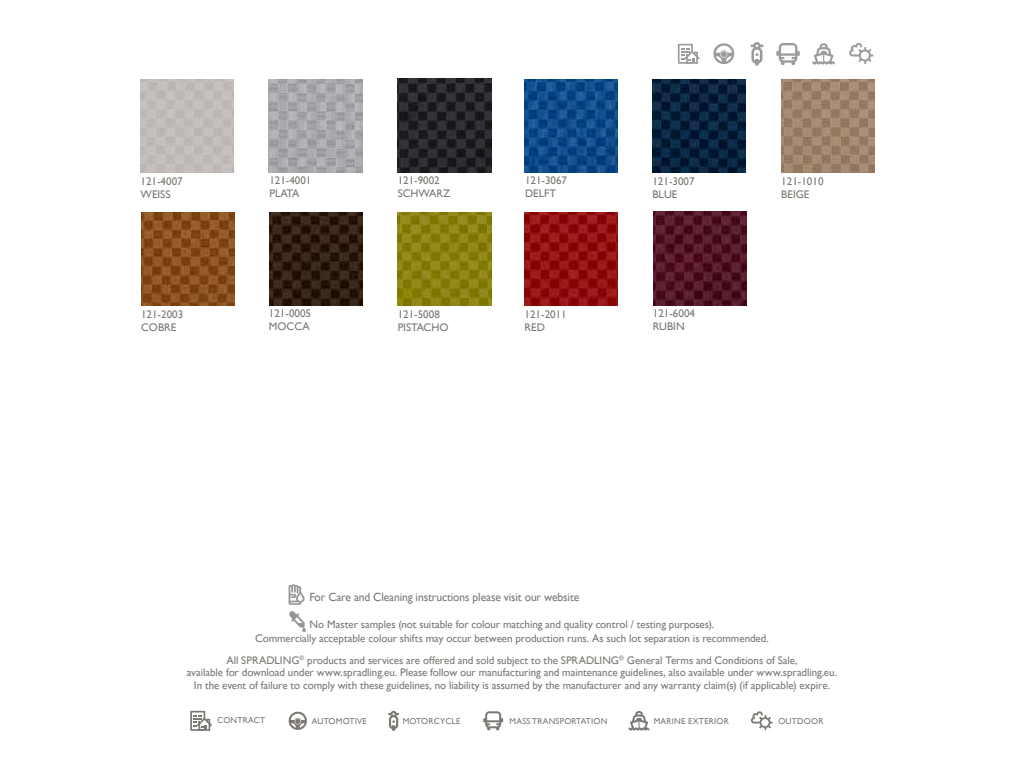
<style>
.page{position:relative;width:1024px;height:768px;background:#fff}
.page>*{position:absolute;margin:0;border:0;box-sizing:border-box;transform-origin:0 0}
.t1{font:11.8px "Gill Sans";letter-spacing:-.01em;color:#7c7873}
.t2{font:11px/13.2px "Gill Sans";letter-spacing:-.005em;color:#7c7873}
.t3{font:8.6px "Gill Sans";letter-spacing:.025em;color:#7c7873}
</style>
<div class="page">
<img style="left:525px;top:79px;width:93px;height:94px">
<div style="left:141px;top:79px;width:93px;height:94px;background:#c1bcb9"></div>
<img style="left:398px;top:212px;width:93px;height:94px">
<svg style="left:289px;top:611px;width:17px;height:21px"></svg>
<svg style="left:289px;top:584px;width:16px;height:21px"></svg>
<svg style="left:678px;top:44px;width:22px;height:20px"></svg>
<svg style="left:812px;top:43px;width:23px;height:22px"></svg>
<svg style="left:751px;top:42px;width:13px;height:24px"></svg>
<svg style="left:776px;top:43px;width:24px;height:22px"></svg>
<svg style="left:849px;top:43px;width:24px;height:21px"></svg>
<svg style="left:713px;top:43px;width:21px;height:21px"></svg>
<svg style="left:289px;top:712px;width:18px;height:18px"></svg>
<svg style="left:751px;top:711px;width:22px;height:19px"></svg>
<svg style="left:190px;top:711px;width:22px;height:20px"></svg>
<svg style="left:388px;top:711px;width:11px;height:20px"></svg>
<svg style="left:628px;top:711px;width:22px;height:20px"></svg>
<svg style="left:483px;top:711px;width:20px;height:19px"></svg>
<img style="left:269px;top:79px;width:93px;height:94px">
<img style="left:398px;top:79px;width:93px;height:93px">
<img style="left:652px;top:79px;width:94px;height:94px">
<img style="left:781px;top:79px;width:94px;height:94px">
<img style="left:269px;top:212px;width:93px;height:94px">
<img style="left:653px;top:212px;width:94px;height:93px">
<img style="left:525px;top:212px;width:93px;height:94px">
<img style="left:141px;top:212px;width:93px;height:94px">
<p class="t2" style="left:141px;top:175px;width:44px">121-4007<br>WEISS</p>
<p class="t2" style="left:141px;top:308px;width:44px">121-2003<br>COBRE</p>
<p class="t2" style="left:269px;top:174px;width:44px">121-4001<br>PLATA</p>
<p class="t2" style="left:398px;top:174px;width:54px">121-9002<br>SCHWARZ</p>
<p class="t2" style="left:652px;top:175px;width:44px">121-3007<br>BLUE</p>
<p class="t2" style="left:781px;top:175px;width:44px">121-1010<br>BEIGE</p>
<p class="t2" style="left:525px;top:174px;width:44px">121-3067<br>DELFT</p>
<p class="t2" style="left:269px;top:307px;width:44px">121-0005<br>MOCCA</p>
<p class="t2" style="left:653px;top:307px;width:44px">121-6004<br>RUBIN</p>
<p class="t2" style="left:398px;top:308px;width:52px">121-5008<br>PISTACHO</p>
<p class="t2" style="left:525px;top:308px;width:44px">121-2011<br>RED</p>
<p class="t1" style="left:309px;top:590px;width:271px">For Care and Cleaning instructions please visit our website</p>
<p class="t2" style="left:255px;top:618px;width:515px;line-height:14px;text-align:center">No Master samples (not suitable for colour matching and quality control / testing purposes).<br>Commercially acceptable colour shifts may occur between production runs. As such lot separation is recommended.</p>
<p class="t2" style="left:187px;top:654px;width:652px;line-height:12.5px;text-align:center">All SPRADLING<sup>®</sup> products and services are offered and sold subject to the SPRADLING<sup>®</sup> General Terms and Conditions of Sale,<br>available for download under www.spradling.eu. Please follow our manufacturing and maintenance guidelines, also available under www.spradling.eu.<br>In the event of failure to comply with these guidelines, no liability is assumed by the manufacturer and any warranty claim(s) (if applicable) expire.</p>
<p class="t3" style="left:217px;top:715px;width:50px">CONTRACT</p>
<p class="t3" style="left:312px;top:716px;width:57px">AUTOMOTIVE</p>
<p class="t3" style="left:403px;top:716px;width:59px">MOTORCYCLE</p>
<p class="t3" style="left:510px;top:716px;width:99px">MASS TRANSPORTATION</p>
<p class="t3" style="left:654px;top:716px;width:77px">MARINE EXTERIOR</p>
<p class="t3" style="left:778px;top:716px;width:47px">OUTDOOR</p>
</div>
